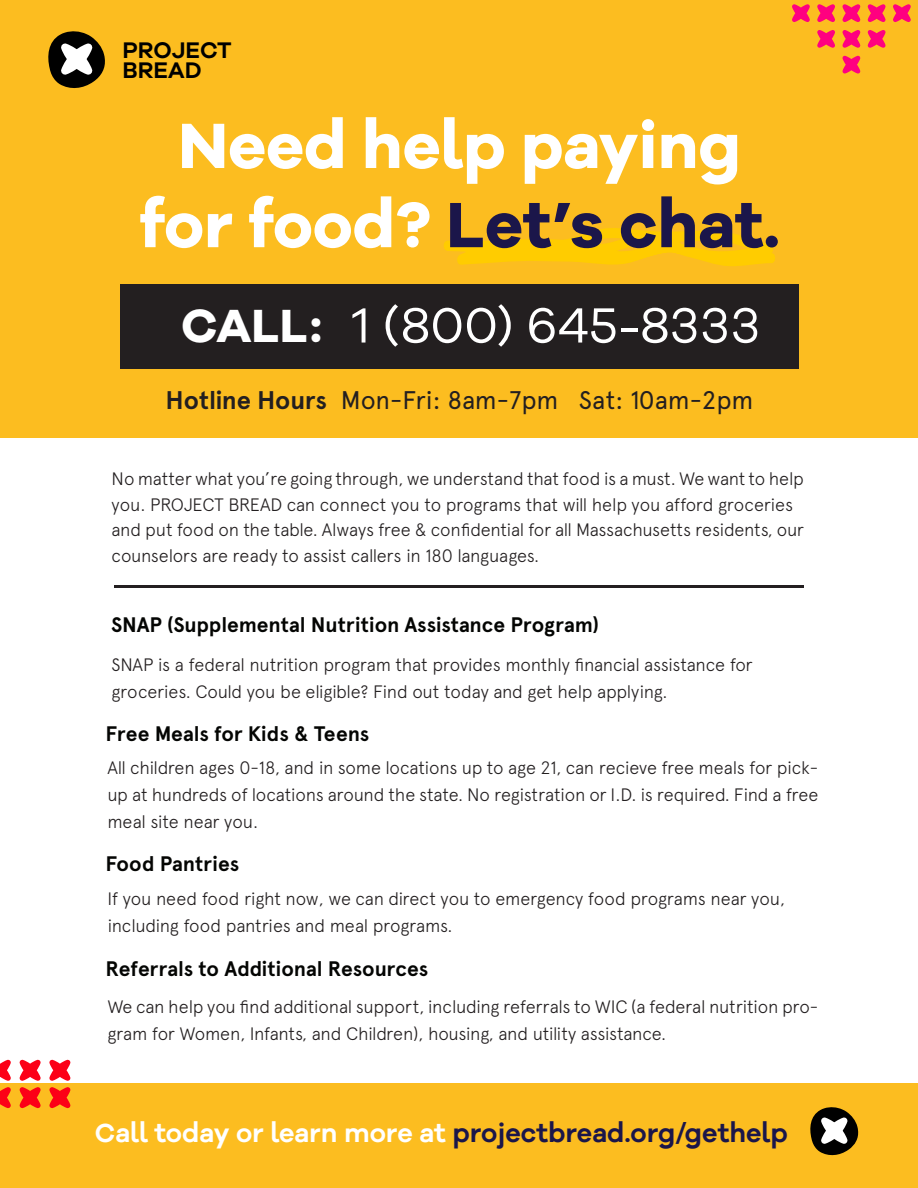
<style>
.page{position:relative;width:918px;height:1188px;background:#fff}
.page>*{position:absolute;margin:0;border:0;box-sizing:border-box;transform-origin:0 0}
.t1{font:700 66px "Galano Grotesque Alt";color:#1b164a}
.t2{font:700 66px "Galano Grotesque Alt";color:#fff}
.t3{font:51px "Galano Grotesque";color:#fff}
.t4{font:700 48px "Galano Grotesque Alt";color:#fff}
.t5{font:600 27px "Galano Grotesque Alt";color:#1b164a}
.t6{font:25.5px "Apercu";letter-spacing:-.01em;color:#231f20}
.t7{font:600 23.25px/20px "Galano Grotesque";color:#000}
.t8{font:700 21px "Apercu";letter-spacing:-.005em;color:#040503}
.bullet{font:300 18px/27px "Apercu";letter-spacing:-.015em;color:#231f20}
.s1{color:#fff}
.s2{font-weight:700}
</style>
<div class="page">
<div style="left:0;top:1084px;width:918px;height:104px;background:#fcbd20"></div>
<div style="left:0;top:0;width:918px;height:438px;background:#fcbd20"></div>
<svg style="left:810px;top:1107px;width:49px;height:49px"></svg>
<div style="left:120px;top:284px;width:679px;height:84px;background:#231f20"></div>
<hr style="left:114px;top:585px;width:690px;height:3px;background:#231f20">
<svg style="left:444px;top:228px;width:331px;height:38px"></svg>
<svg style="left:49px;top:1059px;width:22px;height:22px"></svg>
<svg style="left:19px;top:1059px;width:22px;height:22px"></svg>
<svg style="left:0;top:1059px;width:11px;height:22px"></svg>
<svg style="left:49px;top:1087px;width:22px;height:22px"></svg>
<svg style="left:19px;top:1087px;width:22px;height:22px"></svg>
<svg style="left:0;top:1087px;width:11px;height:21px"></svg>
<svg style="left:817px;top:30px;width:18px;height:18px"></svg>
<svg style="left:842px;top:55px;width:19px;height:19px"></svg>
<svg style="left:842px;top:30px;width:19px;height:18px"></svg>
<svg style="left:867px;top:30px;width:19px;height:18px"></svg>
<svg style="left:792px;top:4px;width:18px;height:18px"></svg>
<svg style="left:817px;top:4px;width:18px;height:18px"></svg>
<svg style="left:842px;top:4px;width:19px;height:18px"></svg>
<svg style="left:867px;top:4px;width:19px;height:18px"></svg>
<svg style="left:893px;top:4px;width:18px;height:18px"></svg>
<svg style="left:48px;top:31px;width:57px;height:57px"></svg>
<p class="t7" style="left:122px;top:40px;width:111px">PROJECT<br>BREAD</p>
<p class="t2" style="left:178px;top:103px;width:564px">Need help paying</p>
<p class="t1" style="left:139px;top:182px;width:642px"><span class="s1">for food?</span> Let’s chat.</p>
<p class="t4" style="left:181px;top:295px;width:142px">CALL:</p>
<p class="t3" style="left:352px;top:295px;width:410px">1 (800) 645-8333</p>
<p class="t6" style="left:166px;top:385px;width:589px"><span class="s2">Hotline Hours</span> Mon-Fri: 8am-7pm Sat: 10am-2pm</p>
<p class="bullet" style="left:112px;top:466px;width:694px;line-height:25.5px">No matter what you’re going through, we understand that food is a must. We want to help you. PROJECT BREAD can connect you to programs that will help you afford groceries and put food on the table. Always free &amp; confidential for all Massachusetts residents, our counselors are ready to assist callers in 180 languages.</p>
<p class="t8" style="left:111px;top:612px;width:490px">SNAP (Supplemental Nutrition Assistance Program)</p>
<p class="bullet" style="left:112px;top:651px;width:643px">SNAP is a federal nutrition program that provides monthly financial assistance for groceries. Could you be eligible? Find out today and get help applying.</p>
<p class="t8" style="left:106px;top:721px;width:265px">Free Meals for Kids &amp; Teens</p>
<p class="bullet" style="left:107px;top:754px;width:713px;text-align:justify">All children ages 0-18, and in some locations up to age 21, can recieve free meals for pick&shy;up at hundreds of locations around the state. No registration or I.D. is required. Find a free meal site near you.</p>
<p class="t8" style="left:106px;top:851px;width:135px">Food Pantries</p>
<p class="bullet" style="left:107px;top:886px;width:679px">If you need food right now, we can direct you to emergency food programs near you,</p>
<p class="bullet" style="left:107px;top:913px;width:347px">including food pantries and meal programs.</p>
<p class="t8" style="left:106px;top:956px;width:324px">Referrals to Additional Resources</p>
<p class="bullet" style="left:107px;top:993px;width:713px">We can help you find additional support, including referrals to WIC (a federal nutrition pro&shy;gram for Women, Infants, and Children), housing, and utility assistance.</p>
<p class="t5" style="left:95px;top:1116px;width:694px"><span class="s1">Call today or learn more at</span> projectbread.org/gethelp</p>
</div>
